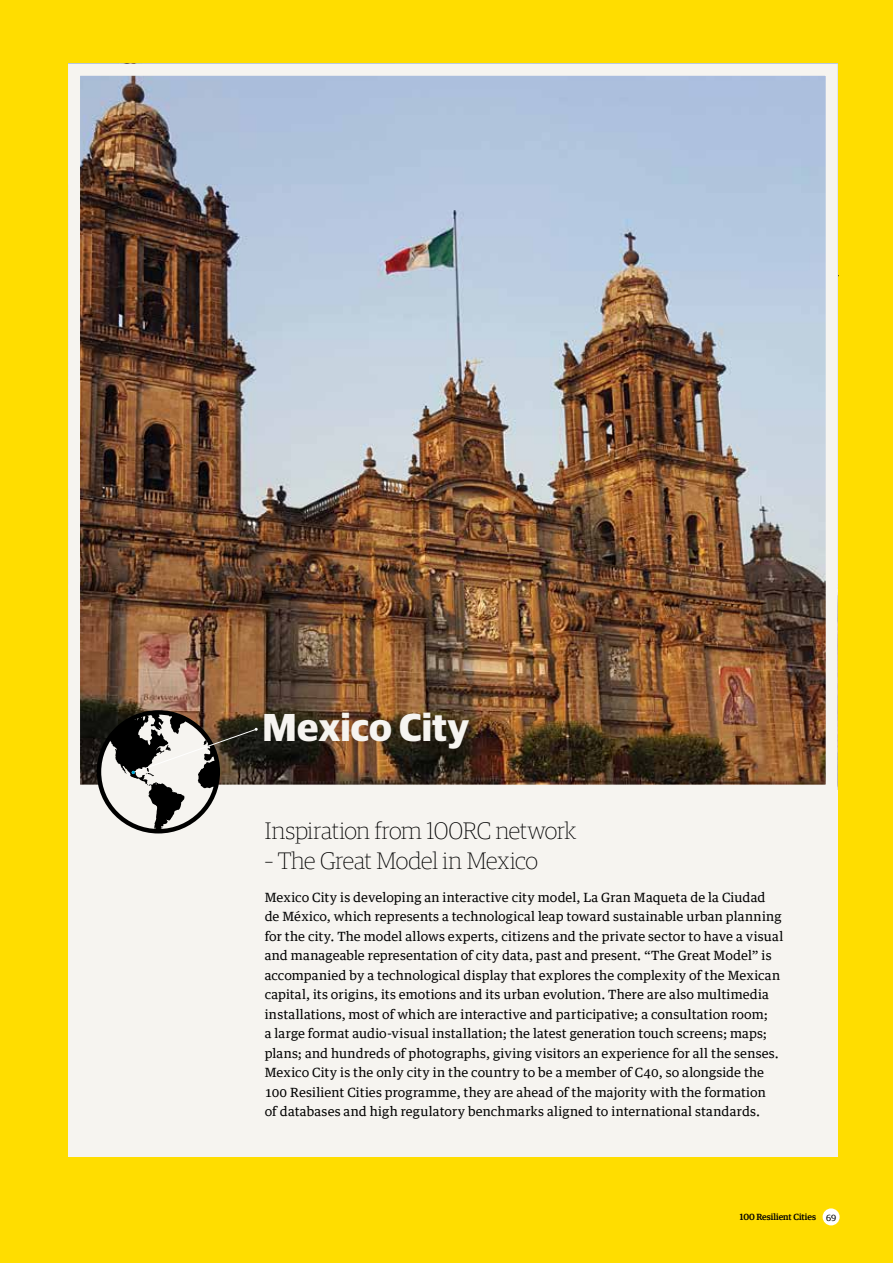
<style>
.page{position:relative;width:893px;height:1263px;background:#fd0}
.page>*{position:absolute;margin:0;border:0;box-sizing:border-box;transform-origin:0 0}
.t1{font:700 39px "Guardian Sans";color:#f6f4f0}
.t2{font:100 24px "Guardian Egyptian TT";letter-spacing:-.02em;color:#000}
.t3{font:12.75px/19.5px "Guardian Text Egyp TT";letter-spacing:.01em;color:#000}
.t4{font:500 9px "Guardian Egyptian TT";color:#000}
.t5{font:9px "Guardian Egyptian TT";color:#000}
</style>
<div class="page">
<div style="left:68px;top:774px;width:770px;height:383px;background:#f6f4f0"></div>
<img style="left:81px;top:77px;width:744px;height:707px">
<div style="left:68px;top:64px;width:770px;height:733px;border:12px solid #f6f4f0"></div>
<svg style="left:99px;top:712px;width:119px;height:119px"></svg>
<svg style="left:109px;top:711px;width:149px;height:121px"></svg>
<div style="left:823px;top:1208px;width:17px;height:17px;background:#fff;border-radius:50%"></div>
<h1 class="t1" style="left:263px;top:698px;width:208px">Mexico City</h1>
<h2 class="t2" style="left:265px;top:816px;width:313px">Inspiration from 100RC network</h2>
<h2 class="t2" style="left:265px;top:846px;width:275px">– The Great Model in Mexico</h2>
<p class="t3" style="left:265px;top:886px;width:520px">Mexico City is developing an interactive city model, La Gran Maqueta de la Ciudad de México, which represents a technological leap toward sustainable urban planning for the city. The model allows experts, citizens and the private sector to have a visual and manageable representation of city data, past and present. “The Great Model” is accompanied by a technological display that explores the complexity of the Mexican capital, its origins, its emotions and its urban evolution. There are also multimedia installations, most of which are interactive and participative; a consultation room;<br>a large format audio-visual installation; the latest generation touch screens; maps; plans; and hundreds of photographs, giving visitors an experience for all the senses.<br>Mexico City is the only city in the country to be a member of C40, so alongside the 100 Resilient Cities programme, they are ahead of the majority with the formation<br>of databases and high regulatory benchmarks aligned to international standards.</p>
<p class="t4" style="left:740px;top:1211px;width:78px">100 Resilient Cities</p>
<p class="t5" style="left:826px;top:1211px;width:12px">69</p>
</div>
